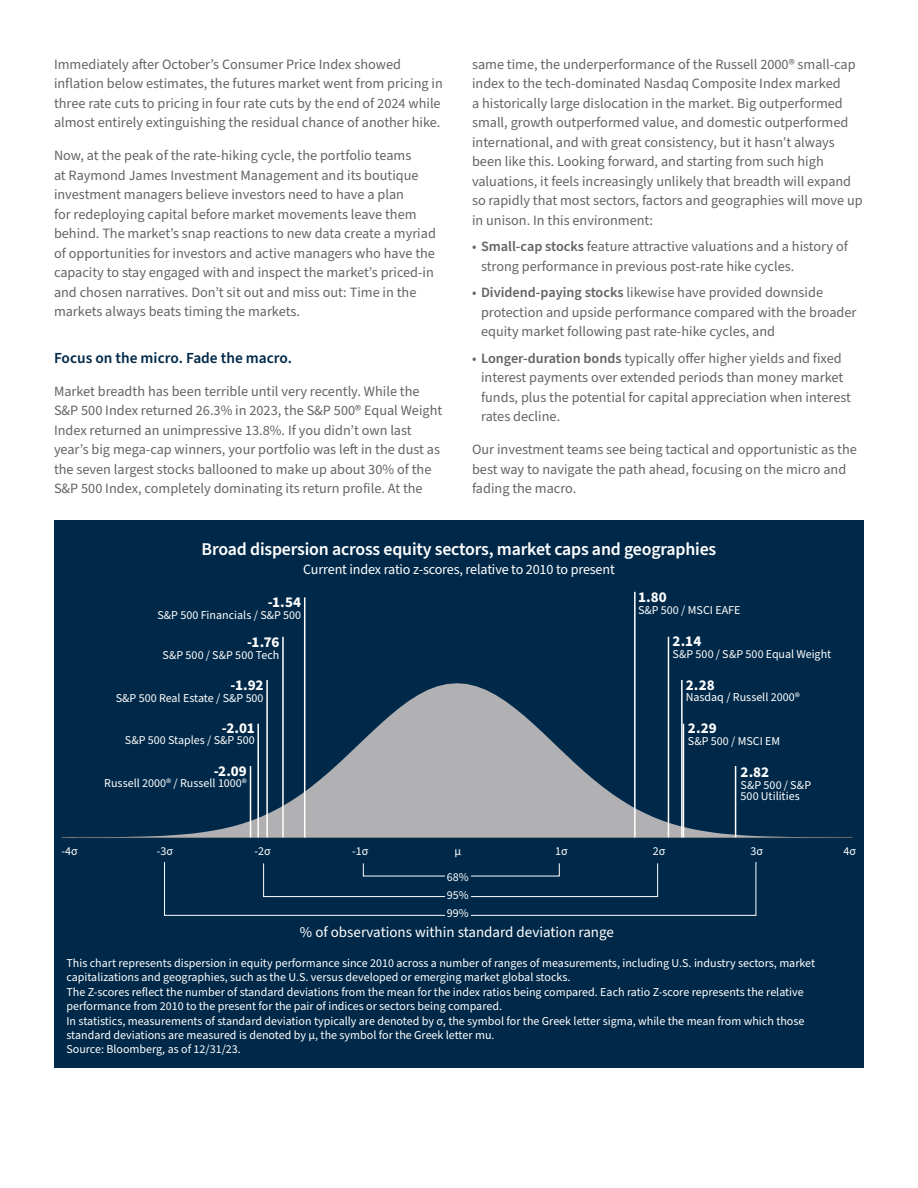
<style>
.page{position:relative;width:918px;height:1188px;background:#fff}
.page>*{position:absolute;margin:0;border:0;box-sizing:border-box;transform-origin:0 0}
.t1{font:600 18px "Source Sans Pro";letter-spacing:-.01em;color:#fff}
.t2{font:600 15.3px "Source Sans Pro";color:#002949}
.t3{font:700 15px "Source Sans Pro";color:#fff}
.t4{font:15px "Source Sans Pro";color:#fff}
.t5{font:14.25px/19.5px "Source Sans Pro";color:#636466}
.t6{font:14.25px "Source Sans Pro";letter-spacing:-.01em;color:#fff}
.t7{font:12px/14.4px "Source Sans Pro";color:#fff}
.s1{font-weight:600}
</style>
<div class="page">
<div style="left:54px;top:521px;width:810px;height:547px;background:#002949"></div>
<svg style="left:164px;top:862px;width:593px;height:54px"></svg>
<hr style="left:62px;top:837px;width:790px;height:1px;background:#636467">
<svg style="left:67px;top:683px;width:723px;height:154px"></svg>
<hr style="left:282px;top:637px;width:2px;height:200px;background:#fff">
<hr style="left:266px;top:680px;width:2px;height:157px;background:#fff">
<hr style="left:735px;top:766px;width:1px;height:71px;background:#fff">
<hr style="left:257px;top:724px;width:2px;height:113px;background:#fff">
<hr style="left:304px;top:597px;width:1px;height:240px;background:#fff">
<hr style="left:634px;top:592px;width:2px;height:245px;background:#fff">
<hr style="left:681px;top:680px;width:2px;height:157px;background:#fff">
<hr style="left:683px;top:724px;width:1px;height:113px;background:#fff">
<hr style="left:668px;top:637px;width:1px;height:200px;background:#fff">
<hr style="left:250px;top:766px;width:1px;height:71px;background:#fff">
<div style="left:445px;top:868px;width:25px;height:15px;background:#002949"></div>
<div style="left:445px;top:886px;width:25px;height:15px;background:#002949"></div>
<div style="left:445px;top:905px;width:25px;height:15px;background:#002949"></div>
<p class="t5" style="left:54px;top:55px;width:390px">Immediately after October’s Consumer Price Index showed inflation below estimates, the futures market went from pricing in three rate cuts to pricing in four rate cuts by the end of 2024 while almost entirely extinguishing the residual chance of another hike.</p>
<p class="t5" style="left:54px;top:146px;width:383px">Now, at the peak of the rate-hiking cycle, the portfolio teams<br>at Raymond James Investment Management and its boutique investment managers believe investors need to have a plan<br>for redeploying capital before market movements leave them behind. The market’s snap reactions to new data create a myriad of opportunities for investors and active managers who have the capacity to stay engaged with and inspect the market’s priced-in and chosen narratives. Don’t sit out and miss out: Time in the markets always beats timing the markets.</p>
<p class="t2" style="left:54px;top:347px;width:240px">Focus on the micro. Fade the macro.</p>
<p class="t5" style="left:54px;top:382px;width:390px">Market breadth has been terrible until very recently. While the S&amp;P 500 Index returned 26.3% in 2023, the S&amp;P 500® Equal Weight Index returned an unimpressive 13.8%. If you didn’t own last year’s big mega-cap winners, your portfolio was left in the dust as the seven largest stocks ballooned to make up about 30% of the S&amp;P 500 Index, completely dominating its return profile. At the</p>
<p class="t5" style="left:472px;top:55px;width:392px">same time, the underperformance of the Russell 2000® small-cap index to the tech-dominated Nasdaq Composite Index marked<br>a historically large dislocation in the market. Big outperformed small, growth outperformed value, and domestic outperformed international, and with great consistency, but it hasn’t always been like this. Looking forward, and starting from such high valuations, it feels increasingly unlikely that breadth will expand so rapidly that most sectors, factors and geographies will move up in unison. In this environment:</p>
<p class="t5" style="left:481px;top:237px;width:368px;text-indent:-9px">• <span class="s1">Small-cap stocks</span> feature attractive valuations and a history of strong performance in previous post-rate hike cycles.</p>
<p class="t5" style="left:481px;top:283px;width:377px;text-indent:-9px">• <span class="s1">Dividend-paying stocks</span> likewise have provided downside protection and upside performance compared with the broader equity market following past rate-hike cycles, and</p>
<p class="t5" style="left:481px;top:349px;width:371px;text-indent:-9px">• <span class="s1">Longer-duration bonds</span> typically offer higher yields and fixed interest payments over extended periods than money market funds, plus the potential for capital appreciation when interest rates decline.</p>
<p class="t5" style="left:472px;top:440px;width:386px">Our investment teams see being tactical and opportunistic as the best way to navigate the path ahead, focusing on the micro and fading the macro.</p>
<p class="t1" style="left:202px;top:537px;width:516px">Broad dispersion across equity sectors, market caps and geographies</p>
<p class="t6" style="left:303px;top:560px;width:313px">Current index ratio z-scores, relative to 2010 to present</p>
<p class="t3" style="left:268px;top:592px;width:35px">-1.54</p>
<p class="t7" style="left:157px;top:608px;width:145px">S&amp;P 500 Financials / S&amp;P 500</p>
<p class="t3" style="left:638px;top:587px;width:30px">1.80</p>
<p class="t7" style="left:638px;top:603px;width:104px">S&amp;P 500 / MSCI EAFE</p>
<p class="t3" style="left:247px;top:632px;width:34px">-1.76</p>
<p class="t7" style="left:162px;top:648px;width:119px">S&amp;P 500 / S&amp;P 500 Tech</p>
<p class="t3" style="left:673px;top:631px;width:30px">2.14</p>
<p class="t7" style="left:673px;top:647px;width:160px">S&amp;P 500 / S&amp;P 500 Equal Weight</p>
<p class="t3" style="left:231px;top:675px;width:34px">-1.92</p>
<p class="t7" style="left:116px;top:691px;width:149px">S&amp;P 500 Real Estate / S&amp;P 500</p>
<p class="t3" style="left:686px;top:675px;width:30px">2.28</p>
<p class="t7" style="left:686px;top:690px;width:116px">Nasdaq / Russell 2000®</p>
<p class="t3" style="left:222px;top:718px;width:34px">-2.01</p>
<p class="t7" style="left:125px;top:734px;width:131px">S&amp;P 500 Staples / S&amp;P 500</p>
<p class="t3" style="left:688px;top:718px;width:30px">2.29</p>
<p class="t7" style="left:688px;top:734px;width:94px">S&amp;P 500 / MSCI EM</p>
<p class="t3" style="left:214px;top:760px;width:35px">-2.09</p>
<p class="t7" style="left:104px;top:776px;width:144px">Russell 2000® / Russell 1000®</p>
<p class="t3" style="left:740px;top:762px;width:30px">2.82</p>
<p class="t7" style="left:740px;top:779px;width:72px;line-height:11.6px">S&amp;P 500 / S&amp;P<br>500 Utilities</p>
<p class="t7" style="left:61px;top:844px;width:18px">-4σ</p>
<p class="t7" style="left:157px;top:844px;width:18px">-3σ</p>
<p class="t7" style="left:254px;top:844px;width:18px">-2σ</p>
<p class="t7" style="left:352px;top:844px;width:18px">-1σ</p>
<p class="t7" style="left:454px;top:844px;width:8px">μ</p>
<p class="t7" style="left:555px;top:844px;width:14px">1σ</p>
<p class="t7" style="left:653px;top:844px;width:14px">2σ</p>
<p class="t7" style="left:750px;top:844px;width:14px">3σ</p>
<p class="t7" style="left:843px;top:844px;width:14px">4σ</p>
<p class="t7" style="left:447px;top:886px;width:23px;line-height:18.9px">95%<br>99%</p>
<p class="t7" style="left:447px;top:870px;width:23px">68%</p>
<p class="t4" style="left:300px;top:922px;width:316px">% of observations within standard deviation range</p>
<p class="t7" style="left:66px;top:956px;width:750px">This chart represents dispersion in equity performance since 2010 across a number of ranges of measurements, including U.S. industry sectors, market capitalizations and geographies, such as the U.S. versus developed or emerging market global stocks.<br>The Z-scores reflect the number of standard deviations from the mean for the index ratios being compared. Each ratio Z-score represents the relative performance from 2010 to the present for the pair of indices or sectors being compared.<br>In statistics, measurements of standard deviation typically are denoted by σ, the symbol for the Greek letter sigma, while the mean from which those standard deviations are measured is denoted by μ, the symbol for the Greek letter mu.<br>Source: Bloomberg, as of 12/31/23.</p>
</div>
